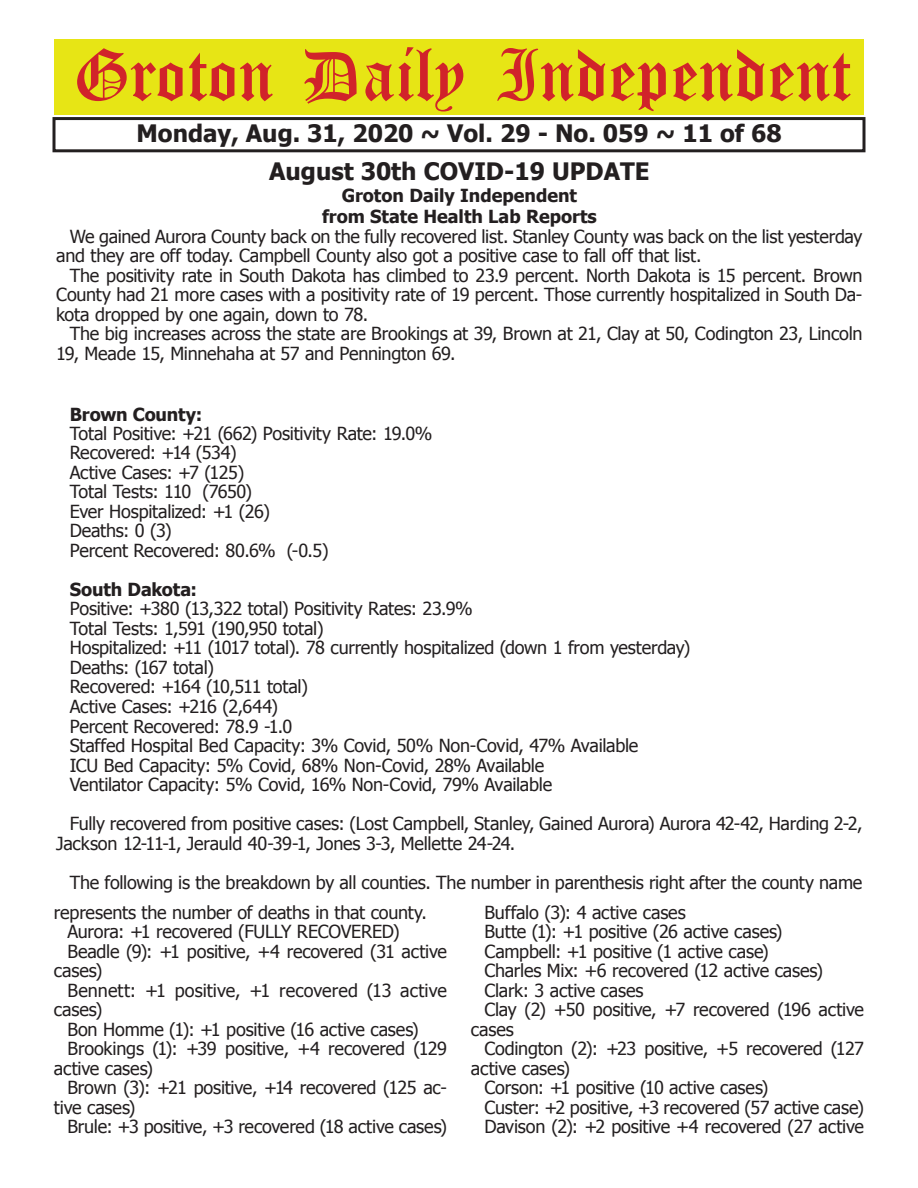
<style>
.page{position:relative;width:918px;height:1188px;background:#fff}
.page>*{position:absolute;margin:0;border:0;box-sizing:border-box;transform-origin:0 0}
.t1{font:54px "Old English Five";color:#d1232a}
.t2{font:700 24px "Tahoma";color:#231f20}
.t3{font:18px/19.5px "Tahoma";letter-spacing:-.01em;color:#231f20}
.t4{font:700 18px/21.6px "Tahoma";color:#231f20;text-align:center}
</style>
<div class="page">
<div style="left:52px;top:117px;width:814px;height:35px;border:3px solid #231f20"></div>
<div style="left:54px;top:40px;width:810px;height:75px;background:#e7e515"></div>
<h1 class="t1" style="left:73px;top:50px;width:779px">Groton Daily Independent</h1>
<h2 class="t2" style="left:136px;top:116px;width:647px">Monday, Aug. 31, 2020 ~ Vol. 29 - No. 059 ~ 11 of 68</h2>
<h2 class="t2" style="left:269px;top:155px;width:382px">August 30th COVID-19 UPDATE</h2>
<p class="t4" style="left:322px;top:183px;width:276px">Groton Daily Independent from State Health Lab Reports</p>
<p class="t3" style="left:56px;top:226px;width:808px;text-indent:14px">We gained Aurora County back on the fully recovered list. Stanley County was back on the list yesterday and they are off today. Campbell County also got a positive case to fall off that list.</p>
<p class="t3" style="left:56px;top:265px;width:808px;text-align:justify;text-indent:14px">The positivity rate in South Dakota has climbed to 23.9 percent. North Dakota is 15 percent. Brown County had 21 more cases with a positivity rate of 19 percent. Those currently hospitalized in South Da&shy;kota dropped by one again, down to 78.</p>
<p class="t3" style="left:56px;top:323px;width:808px;text-indent:14px">The big increases across the state are Brookings at 39, Brown at 21, Clay at 50, Codington 23, Lincoln<br>19, Meade 15, Minnehaha at 57 and Pennington 69.</p>
<p class="t4" style="left:70px;top:402px;width:134px">Brown County:</p>
<p class="t3" style="left:70px;top:423px;width:364px">Total Positive: +21 (662) Positivity Rate: 19.0%<br>Recovered: +14 (534)<br>Active Cases: +7 (125)<br>Total Tests: 110 (7650)<br>Ever Hospitalized: +1 (26)<br>Deaths: 0 (3)<br>Percent Recovered: 80.6% (-0.5)</p>
<p class="t4" style="left:70px;top:578px;width:129px">South Dakota:</p>
<p class="t3" style="left:70px;top:598px;width:622px">Positive: +380 (13,322 total) Positivity Rates: 23.9%<br>Total Tests: 1,591 (190,950 total)<br>Hospitalized: +11 (1017 total). 78 currently hospitalized (down 1 from yesterday)<br>Deaths: (167 total)<br>Recovered: +164 (10,511 total)<br>Active Cases: +216 (2,644)<br>Percent Recovered: 78.9 -1.0<br>Staffed Hospital Bed Capacity: 3% Covid, 50% Non-Covid, 47% Available<br>ICU Bed Capacity: 5% Covid, 68% Non-Covid, 28% Available<br>Ventilator Capacity: 5% Covid, 16% Non-Covid, 79% Available</p>
<p class="t3" style="left:56px;top:813px;width:808px;text-indent:14px">Fully recovered from positive cases: (Lost Campbell, Stanley, Gained Aurora) Aurora 42-42, Harding 2-2,<br>Jackson 12-11-1, Jerauld 40-39-1, Jones 3-3, Mellette 24-24.</p>
<p class="t3" style="left:54px;top:866px;width:810px;line-height:30px;text-indent:16px">The following is the breakdown by all counties. The number in parenthesis right after the county name represents the number of deaths in that county.</p>
<p class="t3" style="left:67px;top:921px;width:334px">Aurora: +1 recovered (FULLY RECOVERED)</p>
<p class="t3" style="left:67px;top:941px;width:381px">Beadle (9): +1 positive, +4 recovered (31 active</p>
<p class="t3" style="left:54px;top:960px;width:50px">cases)</p>
<p class="t3" style="left:67px;top:980px;width:381px">Bennett: +1 positive, +1 recovered (13 active</p>
<p class="t3" style="left:54px;top:999px;width:50px">cases)</p>
<p class="t3" style="left:67px;top:1019px;width:353px">Bon Homme (1): +1 positive (16 active cases)</p>
<p class="t3" style="left:67px;top:1038px;width:381px">Brookings (1): +39 positive, +4 recovered (129</p>
<p class="t3" style="left:54px;top:1058px;width:101px">active cases)</p>
<p class="t3" style="left:67px;top:1077px;width:381px">Brown (3): +21 positive, +14 recovered (125 ac-</p>
<p class="t3" style="left:54px;top:1097px;width:83px">tive cases)</p>
<p class="t3" style="left:67px;top:1116px;width:381px">Brule: +3 positive, +3 recovered (18 active cases)</p>
<p class="t3" style="left:484px;top:901px;width:203px">Buffalo (3): 4 active cases</p>
<p class="t3" style="left:484px;top:921px;width:299px">Butte (1): +1 positive (26 active cases)</p>
<p class="t3" style="left:484px;top:940px;width:286px">Campbell: +1 positive (1 active case)</p>
<p class="t3" style="left:484px;top:960px;width:340px">Charles Mix: +6 recovered (12 active cases)</p>
<p class="t3" style="left:484px;top:979px;width:161px">Clark: 3 active cases</p>
<p class="t3" style="left:484px;top:999px;width:381px">Clay (2) +50 positive, +7 recovered (196 active</p>
<p class="t3" style="left:471px;top:1018px;width:44px">cases</p>
<p class="t3" style="left:484px;top:1038px;width:381px">Codington (2): +23 positive, +5 recovered (127</p>
<p class="t3" style="left:471px;top:1057px;width:101px">active cases)</p>
<p class="t3" style="left:484px;top:1077px;width:285px">Corson: +1 positive (10 active cases)</p>
<p class="t3" style="left:484px;top:1096px;width:381px">Custer: +2 positive, +3 recovered (57 active case)</p>
<p class="t3" style="left:484px;top:1116px;width:381px">Davison (2): +2 positive +4 recovered (27 active</p>
</div>
